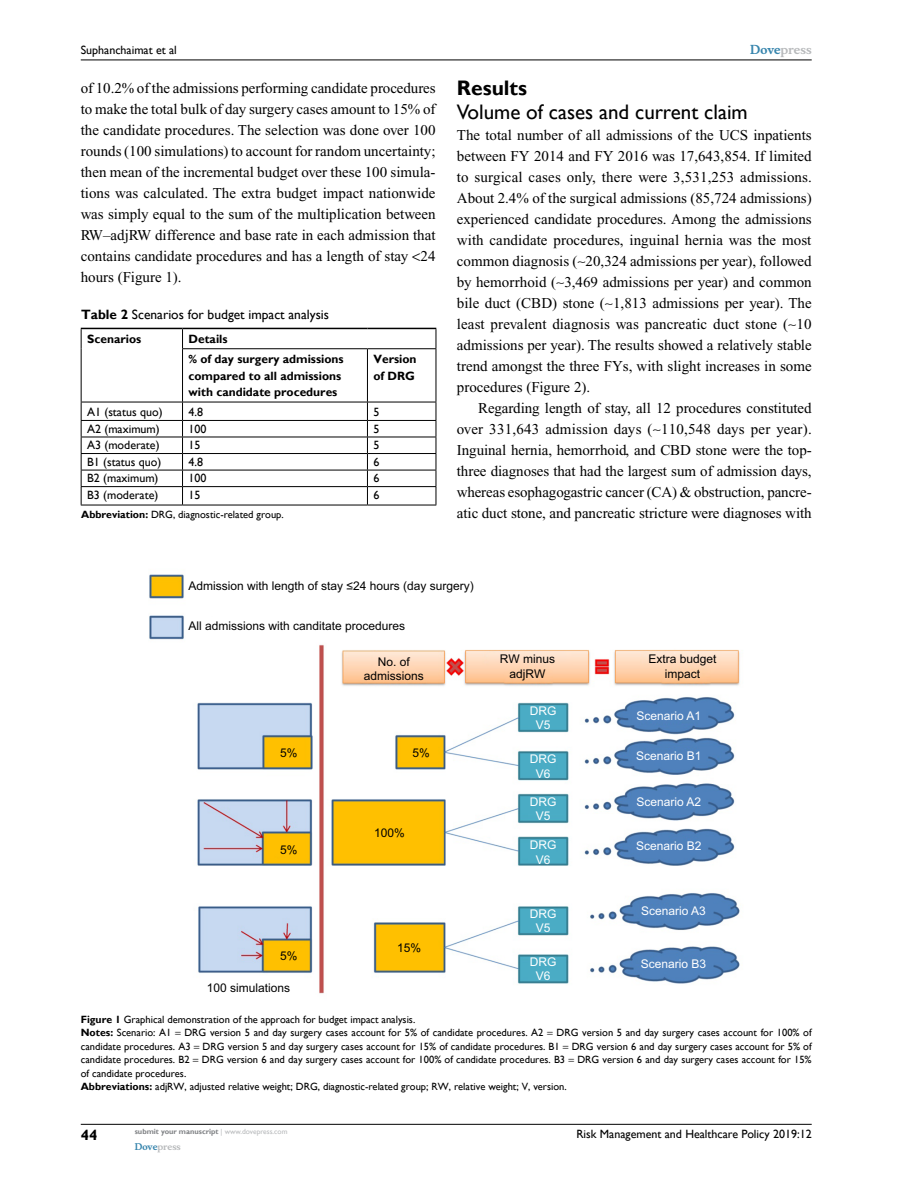
<style>
.page{position:relative;width:918px;height:1188px;background:#fff}
.page>*{position:absolute;margin:0;border:0;box-sizing:border-box;transform-origin:0 0}
.t1{font:21px "Gill Sans";color:#000}
.t2{font:700 21px "Gill Sans";color:#000}
.t3{font:15px/21px "Times New Roman";color:#000;text-align:justify}
.t4{font:700 15px "Gill Sans";color:#000}
.t5{font:13.5px "Gill Sans";color:#000}
.t6{font:12px/14.4px "Arial";color:#000;text-align:center}
.t7{font:12px "Gill Sans";color:#000}
.t8{font:700 12px/16.5px "Gill Sans";color:#000}
.t9{font:12px/14.4px "Arial";color:#fff;text-align:center}
.t10{font:700 12px "Musee";color:#b8babc}
.t11{font:10.5px/13.5px "Gill Sans";color:#000}
.t12{font:700 9px "Musee";color:#b8babc}
.t13{font:700 7.5px "Gill Sans";color:#808285}
.s1{color:#3785ad}
.s2{font-weight:700}
.s3{font-weight:400;color:#b8babc}
</style>
<div class="page">
<hr style="left:81px;top:1124px;width:731px;height:1px;background:#000">
<hr style="left:81px;top:60px;width:731px;height:1px;background:#000">
<svg style="left:81px;top:329px;width:1px;height:20px"></svg>
<hr style="left:81px;top:349px;width:1px;height:53px;background:#000">
<svg style="left:182px;top:329px;width:1px;height:19px"></svg>
<svg style="left:436px;top:329px;width:1px;height:19px"></svg>
<hr style="left:182px;top:348px;width:185px;height:1px;background:#000">
<hr style="left:182px;top:349px;width:1px;height:53px;background:#000">
<hr style="left:367px;top:348px;width:69px;height:1px;background:#000">
<hr style="left:367px;top:349px;width:1px;height:53px;background:#000">
<hr style="left:436px;top:349px;width:1px;height:53px;background:#000">
<hr style="left:81px;top:402px;width:102px;height:1px;background:#000">
<hr style="left:183px;top:402px;width:184px;height:1px;background:#000">
<hr style="left:367px;top:402px;width:69px;height:1px;background:#000">
<hr style="left:81px;top:420px;width:102px;height:1px;background:#000">
<hr style="left:183px;top:420px;width:184px;height:1px;background:#000">
<hr style="left:367px;top:420px;width:69px;height:1px;background:#000">
<hr style="left:81px;top:437px;width:102px;height:1px;background:#000">
<hr style="left:183px;top:437px;width:184px;height:1px;background:#000">
<hr style="left:367px;top:437px;width:69px;height:1px;background:#000">
<hr style="left:81px;top:453px;width:102px;height:1px;background:#000">
<hr style="left:183px;top:453px;width:184px;height:1px;background:#000">
<hr style="left:367px;top:453px;width:69px;height:1px;background:#000">
<hr style="left:81px;top:470px;width:102px;height:1px;background:#000">
<hr style="left:183px;top:470px;width:184px;height:1px;background:#000">
<hr style="left:367px;top:470px;width:69px;height:1px;background:#000">
<hr style="left:81px;top:486px;width:102px;height:1px;background:#000">
<svg style="left:81px;top:402px;width:1px;height:103px"></svg>
<hr style="left:183px;top:486px;width:184px;height:1px;background:#000">
<svg style="left:182px;top:402px;width:1px;height:103px"></svg>
<hr style="left:367px;top:486px;width:69px;height:1px;background:#000">
<svg style="left:367px;top:402px;width:1px;height:103px"></svg>
<svg style="left:436px;top:402px;width:1px;height:103px"></svg>
<hr style="left:81px;top:505px;width:102px;height:1px;background:#000">
<hr style="left:183px;top:505px;width:184px;height:1px;background:#000">
<hr style="left:367px;top:505px;width:69px;height:1px;background:#000">
<hr style="left:81px;top:328px;width:102px;height:1px;background:#000">
<hr style="left:183px;top:328px;width:184px;height:1px;background:#000">
<hr style="left:367px;top:328px;width:69px;height:1px;background:#000">
<img style="left:149px;top:574px;width:591px;height:420px">
<p class="t10" style="left:750px;top:43px;width:63px"><span class="s1">Dove</span>press</p>
<p class="t7" style="left:81px;top:43px;width:98px">Suphanchaimat et al</p>
<p class="t3" style="left:81px;top:77px;width:356px">of 10.2% of the admissions performing candidate procedures to make the total bulk of day surgery cases amount to 15% of the candidate procedures. The selection was done over 100 rounds (100 simulations) to account for random uncertainty; then mean of the incremental budget over these 100 simula&shy;tions was calculated. The extra budget impact nationwide was simply equal to the sum of the multiplication between RW–adjRW difference and base rate in each admission that contains candidate procedures and has a length of stay 24 hours (Figure 1).</p>
<h1 class="t2" style="left:457px;top:76px;width:72px">Results</h1>
<h1 class="t1" style="left:457px;top:100px;width:292px">Volume of cases and current claim</h1>
<p class="t3" style="left:457px;top:125px;width:357px">The total number of all admissions of the UCS inpatients between FY 2014 and FY 2016 was 17,643,854. If limited to surgical cases only, there were 3,531,253 admissions.<br>About 2.4% of the surgical admissions (85,724 admissions) experienced candidate procedures. Among the admissions with candidate procedures, inguinal hernia was the most common diagnosis ( 20,324 admissions per year), followed by hemorrhoid ( 3,469 admissions per year) and common bile duct (CBD) stone ( 1,813 admissions per year). The least prevalent diagnosis was pancreatic duct stone ( 10 admissions per year). The results showed a relatively stable trend amongst the three FYs, with slight increases in some procedures (Figure 2).</p>
<p class="t3" style="left:457px;top:398px;width:356px;text-indent:21px">Regarding length of stay, all 12 procedures constituted over 331,643 admission days ( 110,548 days per year).<br>Inguinal hernia, hemorrhoid, and CBD stone were the top&shy;three diagnoses that had the largest sum of admission days, whereas esophagogastric cancer (CA) &amp; obstruction, pancre&shy;atic duct stone, and pancreatic stricture were diagnoses with</p>
<p class="t5" style="left:81px;top:307px;width:249px"><span class="s2">Table 2</span> Scenarios for budget impact analysis</p>
<p class="t8" style="left:87px;top:331px;width:56px">Scenarios</p>
<p class="t8" style="left:189px;top:329px;width:157px;line-height:20.2px">Details<br>% of day surgery admissions</p>
<p class="t8" style="left:189px;top:368px;width:154px">compared to all admissions with candidate procedures</p>
<p class="t8" style="left:373px;top:351px;width:45px">Version of DRG</p>
<p class="t7" style="left:87px;top:405px;width:77px">A1 (status quo)</p>
<p class="t7" style="left:189px;top:405px;width:16px">4.8</p>
<p class="t7" style="left:373px;top:405px;width:7px">5</p>
<p class="t7" style="left:87px;top:422px;width:74px">A2 (maximum)</p>
<p class="t7" style="left:189px;top:422px;width:19px">100</p>
<p class="t7" style="left:373px;top:422px;width:7px">5</p>
<p class="t7" style="left:87px;top:438px;width:74px">A3 (moderate)</p>
<p class="t7" style="left:189px;top:438px;width:13px">15</p>
<p class="t7" style="left:373px;top:438px;width:7px">5</p>
<p class="t7" style="left:87px;top:455px;width:76px">B1 (status quo)</p>
<p class="t7" style="left:189px;top:455px;width:16px">4.8</p>
<p class="t7" style="left:373px;top:455px;width:7px">6</p>
<p class="t7" style="left:87px;top:471px;width:73px">B2 (maximum)</p>
<p class="t7" style="left:189px;top:471px;width:19px">100</p>
<p class="t7" style="left:373px;top:471px;width:7px">6</p>
<p class="t7" style="left:87px;top:488px;width:73px">B3 (moderate)</p>
<p class="t7" style="left:189px;top:488px;width:13px">15</p>
<p class="t7" style="left:373px;top:488px;width:7px">6</p>
<p class="t11" style="left:81px;top:508px;width:204px"><span class="s2">Abbreviation:</span> DRG, diagnostic-related group.</p>
<p class="t6" style="left:188px;top:579px;width:287px">Admission with length of stay ≤24 hours (day surgery)</p>
<p class="t6" style="left:188px;top:618px;width:218px">All admissions with canditate procedures</p>
<p class="t6" style="left:280px;top:746px;width:19px">5%</p>
<p class="t6" style="left:280px;top:842px;width:19px">5%</p>
<p class="t6" style="left:280px;top:949px;width:19px">5%</p>
<p class="t6" style="left:207px;top:980px;width:85px">100 simulations</p>
<p class="t6" style="left:364px;top:654px;width:62px">No. of admissions</p>
<p class="t6" style="left:412px;top:746px;width:19px">5%</p>
<p class="t6" style="left:374px;top:826px;width:32px">100%</p>
<p class="t6" style="left:397px;top:940px;width:26px">15%</p>
<p class="t6" style="left:500px;top:652px;width:57px">RW minus adjRW</p>
<p class="t6" style="left:648px;top:652px;width:70px">Extra budget impact</p>
<p class="t9" style="left:530px;top:703px;width:28px">DRG<br>V5</p>
<p class="t9" style="left:637px;top:708px;width:66px">Scenario A1</p>
<p class="t9" style="left:636px;top:749px;width:67px">Scenario B1</p>
<p class="t9" style="left:637px;top:794px;width:66px">Scenario A2</p>
<p class="t9" style="left:636px;top:839px;width:67px">Scenario B2</p>
<p class="t9" style="left:530px;top:752px;width:28px">DRG<br>V6</p>
<p class="t9" style="left:530px;top:794px;width:28px">DRG<br>V5</p>
<p class="t9" style="left:530px;top:838px;width:28px">DRG<br>V6</p>
<p class="t9" style="left:530px;top:907px;width:28px">DRG<br>V5</p>
<p class="t9" style="left:530px;top:954px;width:28px">DRG<br>V6</p>
<p class="t9" style="left:641px;top:904px;width:66px">Scenario A3</p>
<p class="t9" style="left:641px;top:956px;width:67px">Scenario B3</p>
<p class="t11" style="left:81px;top:1013px;width:732px"><span class="s2">Figure 1</span> Graphical demonstration of the approach for budget impact analysis.<br><span class="s2">Notes:</span> Scenario: A1 DRG version 5 and day surgery cases account for 5% of candidate procedures. A2 DRG version 5 and day surgery cases account for 100% of candidate procedures. A3 DRG version 5 and day surgery cases account for 15% of candidate procedures. B1 DRG version 6 and day surgery cases account for 5% of candidate procedures. B2 DRG version 6 and day surgery cases account for 100% of candidate procedures. B3 DRG version 6 and day surgery cases account for 15% of candidate procedures.<br><span class="s2">Abbreviations:</span> adjRW, adjusted relative weight; DRG, diagnostic-related group; RW, relative weight; V, version.</p>
<p class="t4" style="left:81px;top:1126px;width:18px">44</p>
<p class="t13" style="left:135px;top:1127px;width:154px">submit your manuscript <span class="s3">| www.dovepress.com</span></p>
<p class="t12" style="left:135px;top:1141px;width:48px"><span class="s1">Dove</span>press</p>
<p class="t7" style="left:576px;top:1127px;width:237px">Risk Management and Healthcare Policy 2019:12</p>
</div>
